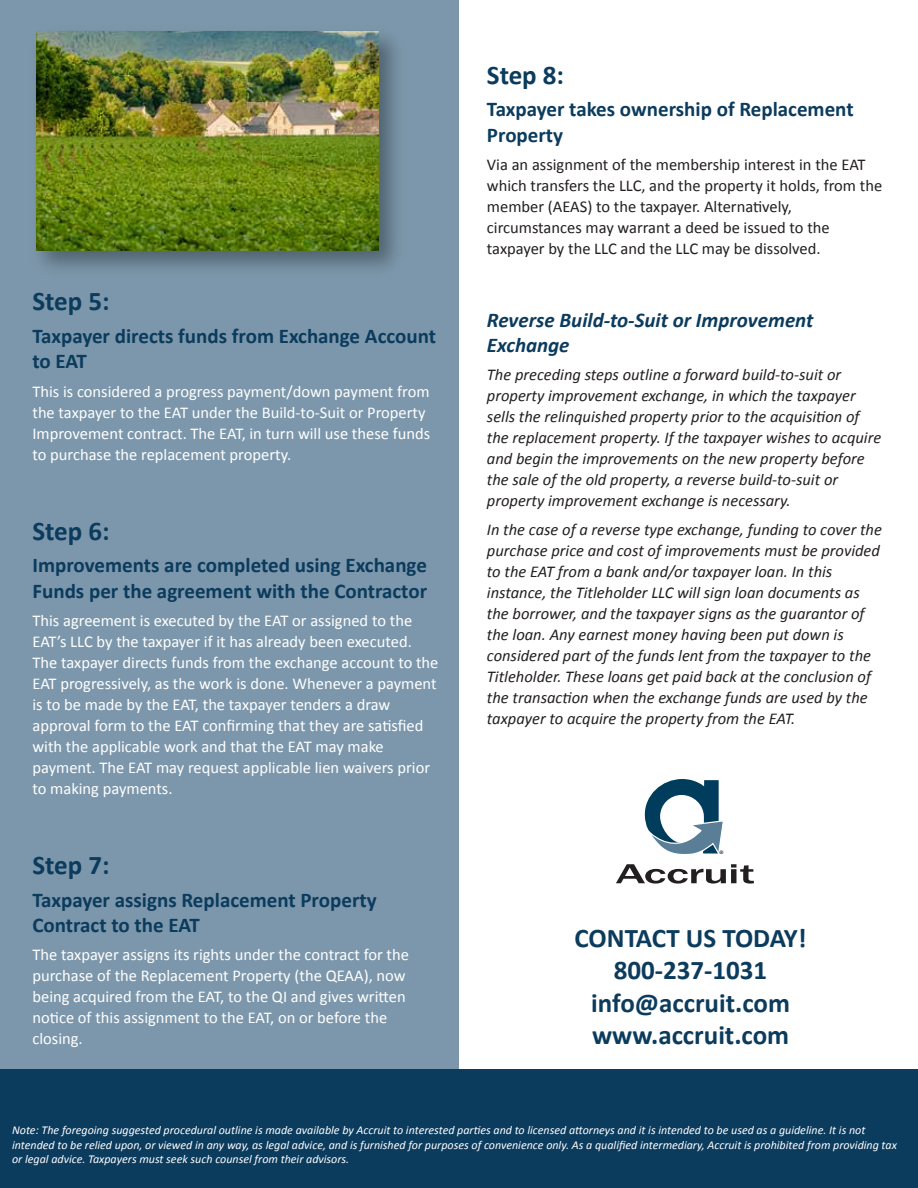
<style>
.page{position:relative;width:918px;height:1188px;background:#fff}
.page>*{position:absolute;margin:0;border:0;box-sizing:border-box;transform-origin:0 0}
.t1{font:700 27px/32.4px "Calibri";color:#0b3b5d;text-align:center}
.t2{font:700 21px/25.2px "Calibri";color:#0b3b5d}
.t3{font:italic 700 21px/25.2px "Calibri";color:#0b3b5d}
.t4{font:italic 16.5px/21px "Calibri";color:#231f20}
.t5{font:16.5px/21px "Calibri";color:#fff}
.t6{font:16.5px/21px "Calibri";color:#231f20}
.t7{font:italic 12px/14.4px "Calibri";color:#fff}
.t8{font:10.95px "Myriad Pro";color:#231f20}
</style>
<div class="page">
<div style="left:0;top:0;width:459px;height:1069px;background:#7c97ab"></div>
<div style="left:0;top:1069px;width:918px;height:119px;background:#0b3b5d"></div>
<svg style="left:644px;top:779px;width:79px;height:75px"></svg>
<svg style="left:616px;top:864px;width:138px;height:20px"></svg>
<img style="left:36px;top:31px;width:361px;height:238px">
<img style="left:36px;top:32px;width:343px;height:218px">
<h1 class="t1" style="left:32px;top:284px;width:79px">Step 5:</h1>
<p class="t2" style="left:32px;top:323px;width:405px">Taxpayer directs funds from Exchange Account to EAT</p>
<p class="t5" style="left:32px;top:380px;width:399px">This is considered a progress payment/down payment from the taxpayer to the EAT under the Build-to-Suit or Property Improvement contract. The EAT, in turn will use these funds to purchase the replacement property.</p>
<h1 class="t1" style="left:32px;top:514px;width:79px">Step 6:</h1>
<p class="t2" style="left:32px;top:552px;width:396px">Improvements are completed using Exchange<br>Funds per the agreement with the Contractor</p>
<p class="t5" style="left:32px;top:610px;width:408px">This agreement is executed by the EAT or assigned to the EAT’s LLC by the taxpayer if it has already been executed.<br>The taxpayer directs funds from the exchange account to the EAT progressively, as the work is done. Whenever a payment is to be made by the EAT, the taxpayer tenders a draw approval form to the EAT confirming that they are satisfied with the applicable work and that the EAT may make payment. The EAT may request applicable lien waivers prior to making payments.</p>
<h1 class="t1" style="left:32px;top:848px;width:79px">Step 7:</h1>
<p class="t2" style="left:32px;top:886px;width:346px">Taxpayer assigns Replacement Property<br>Contract to the EAT</p>
<p class="t5" style="left:32px;top:944px;width:378px">The taxpayer assigns its rights under the contract for the purchase of the Replacement Property (the QEAA), now being acquired from the EAT, to the QI and gives written notice of this assignment to the EAT, on or before the closing.</p>
<h1 class="t1" style="left:487px;top:58px;width:79px">Step 8:</h1>
<p class="t2" style="left:487px;top:96px;width:368px">Taxpayer takes ownership of Replacement<br>Property</p>
<p class="t6" style="left:487px;top:154px;width:397px">Via an assignment of the membership interest in the EAT which transfers the LLC, and the property it holds, from the member (AEAS) to the taxpayer. Alternatively, circumstances may warrant a deed be issued to the taxpayer by the LLC and the LLC may be dissolved.</p>
<p class="t3" style="left:487px;top:306px;width:328px">Reverse Build-to-Suit or Improvement<br>Exchange</p>
<p class="t4" style="left:487px;top:364px;width:396px">The preceding steps outline a forward build-to-suit or property improvement exchange, in which the taxpayer sells the relinquished property prior to the acquisition of the replacement property. If the taxpayer wishes to acquire and begin the improvements on the new property before the sale of the old property, a reverse build-to-suit or property improvement exchange is necessary.</p>
<p class="t4" style="left:487px;top:518px;width:397px">In the case of a reverse type exchange, funding to cover the purchase price and cost of improvements must be provided to the EAT from a bank and/or taxpayer loan. In this instance, the Titleholder LLC will sign loan documents as the borrower, and the taxpayer signs as the guarantor of the loan. Any earnest money having been put down is considered part of the funds lent from the taxpayer to the Titleholder. These loans get paid back at the conclusion of the transaction when the exchange funds are used by the taxpayer to acquire the property from the EAT.</p>
<p class="t8" style="left:719px;top:847px;width:6px">®</p>
<h1 class="t1" style="left:575px;top:921px;width:234px">CONTACT US TODAY!<br>800-237-1031 info@accruit.com www.accruit.com</h1>
<p class="t7" style="left:12px;top:1123px;width:886px">Note: The foregoing suggested procedural outline is made available by Accruit to interested parties and to licensed attorneys and it is intended to be used as a guideline. It is not intended to be relied upon, or viewed in any way, as legal advice, and is furnished for purposes of convenience only. As a qualified intermediary, Accruit is prohibited from providing tax or legal advice. Taxpayers must seek such counsel from their advisors.</p>
</div>
